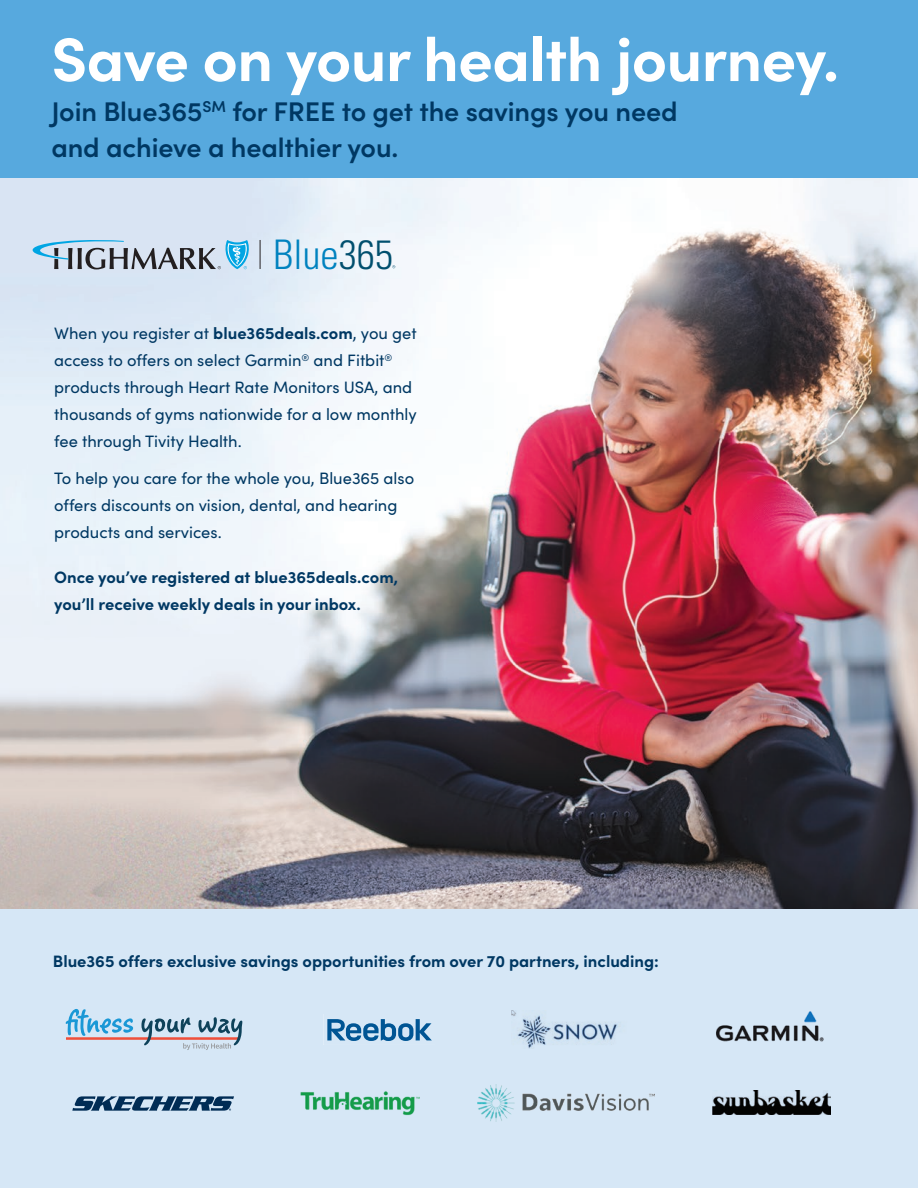
<style>
.page{position:relative;width:918px;height:1188px;background:#fff}
.page>*{position:absolute;margin:0;border:0;box-sizing:border-box;transform-origin:0 0}
.t1{font:700 61.5px "Sofia Pro";letter-spacing:-.01em;color:#fff}
.t2{font:300 condensed 40.8px "Univers";color:#0082bf}
.t3{font:600 27px/36px "Sofia Pro";letter-spacing:-.005em;color:#003863}
.t4{font:16.5px/27px "Sofia Pro";color:#003863}
.t5{font:700 16.5px/27px "Sofia Pro";color:#003863}
.s1{color:#014f6e}
.s2{font-weight:700}
</style>
<div class="page">
<img style="left:0;top:177px;width:918px;height:732px">
<div style="left:0;top:909px;width:918px;height:279px;background:#d6e7f6"></div>
<div style="left:0;top:0;width:918px;height:177px;background:#57a9de"></div>
<svg style="left:327px;top:1019px;width:105px;height:22px"></svg>
<svg style="left:72px;top:1096px;width:162px;height:15px"></svg>
<svg style="left:66px;top:1009px;width:176px;height:41px"></svg>
<img style="left:512px;top:1010px;width:108px;height:38px">
<img style="left:716px;top:1011px;width:108px;height:31px">
<img style="left:301px;top:1091px;width:119px;height:25px">
<img style="left:713px;top:1091px;width:117px;height:24px">
<img style="left:478px;top:1084px;width:177px;height:37px">
<svg style="left:260px;top:240px;width:1px;height:29px"></svg>
<svg style="left:32px;top:240px;width:217px;height:29px;background:#9fb6c7"></svg>
<p class="t1" style="left:51px;top:12px;width:789px">Save on your health journey.</p>
<p class="t3" style="left:51px;top:91px;width:628px">Join Blue365<sup>SM</sup> for FREE to get the savings you need and achieve a healthier you.</p>
<p class="t2" style="left:273px;top:230px;width:122px">Blue<span class="s1">365</span></p>
<p class="t4" style="left:54px;top:319px;width:364px">When you register at <span class="s2">blue365deals.com</span>, you get access to offers on select Garmin<sup>®</sup> and Fitbit<sup>® </sup>products through Heart Rate Monitors USA, and thousands of gyms nationwide for a low monthly fee through Tivity Health.</p>
<p class="t4" style="left:54px;top:464px;width:362px">To help you care for the whole you, Blue365 also offers discounts on vision, dental, and hearing products and services.</p>
<p class="t5" style="left:54px;top:563px;width:345px">Once you’ve registered at blue365deals.com, you’ll receive weekly deals in your inbox.</p>
<p class="t5" style="left:53px;top:946px;width:607px">Blue365 offers exclusive savings opportunities from over 70 partners, including:</p>
</div>
